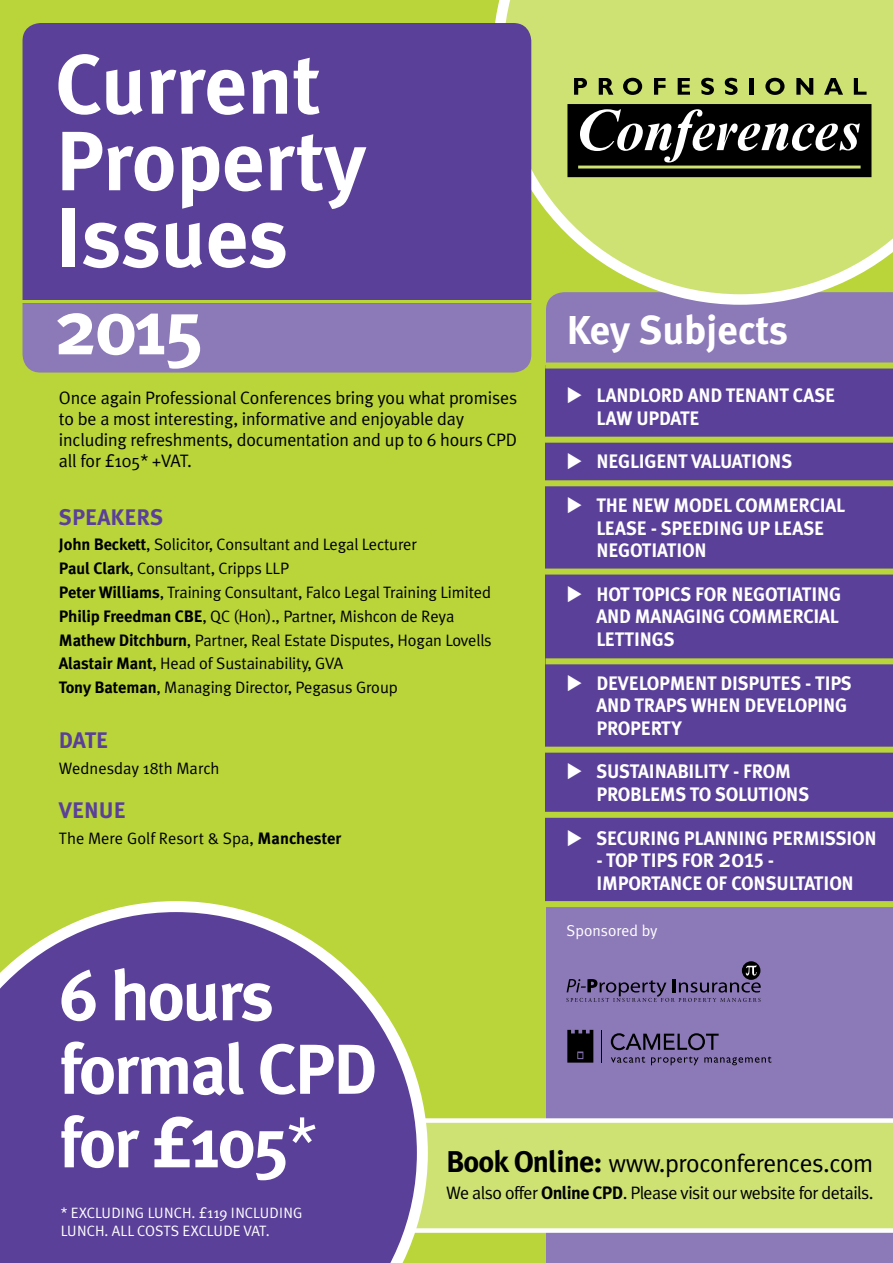
<style>
.page{position:relative;width:893px;height:1263px;background:#b9d539}
.page>*{position:absolute;margin:0;border:0;box-sizing:border-box;transform-origin:0 0}
.t1{font:700 84px/76.5px "Meta Plus";color:#fff}
.t2{font:700 78px "Meta Plus";color:#fff}
.t3{font:700 70.5px/73.5px "Meta Plus";letter-spacing:-.03em;color:#fff}
.t4{font:700 40.35px "Meta Plus";color:#fff}
.t5{font:25.5px "Meta Plus Normal";letter-spacing:-.02em;color:#000}
.t6{font:700 22.5px "Meta Plus";color:#5a4099}
.t7{font:700 19.5px/22.5px "Meta Plus";letter-spacing:-.01em;color:#fff;scale:.96 1}
.t8{font:18px/21px "Meta Plus Normal";letter-spacing:-.01em;color:#000}
.t9{font:18px "Meta Plus Normal";letter-spacing:-.03em;color:#000}
.t10{font:16.5px/23.7px "Meta Plus Normal";letter-spacing:-.01em;color:#000}
.t11{font:15.75px "Meta Plus Normal";color:#fff}
.t12{font:15px/18px "Meta Plus Normal";color:#fff}
.s1{font-family:"Meta Plus";font-weight:700}
.s2{font-weight:500;font-size:25.5px}
.s3{font-family:"Meta Plus Normal";font-weight:400}
.s4{font-family:"Meta Plus";font-weight:700;font-size:30px}
</style>
<div class="page">
<div style="left:546px;top:305px;width:347px;height:958px;background:#8c79b8"></div>
<div style="left:546px;top:365px;width:347px;height:539px;background:#5a4099"></div>
<div style="left:23px;top:303px;width:508px;height:70px;background:#8c79b8"></div>
<div style="left:545px;top:362px;width:348px;height:6px;background:#b9d539"></div>
<div style="left:537px;top:568px;width:356px;height:6px;background:#b9d539"></div>
<div style="left:537px;top:437px;width:356px;height:6px;background:#b9d539"></div>
<div style="left:545px;top:658px;width:348px;height:6px;background:#b9d539"></div>
<div style="left:544px;top:747px;width:349px;height:6px;background:#b9d539"></div>
<div style="left:544px;top:901px;width:349px;height:6px;background:#b9d539"></div>
<svg style="left:428px;top:1118px;width:465px;height:115px;background:#d1e37f"></svg>
<svg style="left:0;top:901px;width:428px;height:362px;background:#6d5b92"></svg>
<svg style="left:493px;top:0;width:400px;height:305px;background:#ccde79"></svg>
<div style="left:23px;top:23px;width:508px;height:277px;background:#5a4099"></div>
<div style="left:54px;top:47px;width:448px;height:241px;border:2px solid #5a4099"></div>
<hr style="left:17px;top:300px;width:520px;height:3px;background:#b9d539">
<svg style="left:574px;top:78px;width:13px;height:17px"></svg>
<svg style="left:599px;top:78px;width:14px;height:17px"></svg>
<svg style="left:623px;top:78px;width:19px;height:17px"></svg>
<svg style="left:654px;top:78px;width:11px;height:17px"></svg>
<svg style="left:678px;top:78px;width:12px;height:17px"></svg>
<svg style="left:701px;top:78px;width:13px;height:17px"></svg>
<svg style="left:725px;top:78px;width:13px;height:17px"></svg>
<hr style="left:749px;top:78px;width:4px;height:17px;background:#000">
<svg style="left:765px;top:78px;width:20px;height:17px"></svg>
<svg style="left:796px;top:78px;width:17px;height:17px"></svg>
<svg style="left:824px;top:78px;width:19px;height:17px"></svg>
<svg style="left:854px;top:78px;width:12px;height:17px"></svg>
<svg style="left:567px;top:104px;width:304px;height:73px;background:#30312d"></svg>
<div style="left:542px;top:480px;width:351px;height:6px;background:#b9d539"></div>
<svg style="left:742px;top:961px;width:18px;height:19px"></svg>
<svg style="left:566px;top:965px;width:195px;height:37px;background:#76669b"></svg>
<div style="left:544px;top:812px;width:349px;height:6px;background:#b9d539"></div>
<svg style="left:567px;top:1030px;width:26px;height:32px"></svg>
<svg style="left:611px;top:1033px;width:108px;height:17px;background:#5e517c"></svg>
<svg style="left:611px;top:1056px;width:34px;height:7px"></svg>
<svg style="left:651px;top:1056px;width:120px;height:9px"></svg>
<hr style="left:601px;top:1030px;width:1px;height:32px;background:#000">
<h1 class="t1" style="left:55px;top:46px;width:312px">Current<br>Property<br>Issues</h1>
<h2 class="t2" style="left:55px;top:282px;width:150px">2015</h2>
<h3 class="t4" style="left:567px;top:306px;width:223px">Key Subjects</h3>
<p class="t8" style="left:59px;top:387px;width:460px">Once again Professional Conferences bring you what promises to be a most interesting, informative and enjoyable day including refreshments, documentation and up to 6 hours CPD all for £105* +VAT.</p>
<h3 class="t6" style="left:59px;top:504px;width:106px">SPEAKERS</h3>
<p class="t10" style="left:59px;top:533px;width:434px"><span class="s1">John Beckett</span>, Solicitor, Consultant and Legal Lecturer<br><span class="s1">Paul Clark</span>, Consultant, Cripps LLP<br><span class="s1">Peter Williams</span>, Training Consultant, Falco Legal Training Limited <span class="s1">Philip Freedman CBE</span>, QC (Hon)., Partner, Mishcon de Reya <span class="s1">Mathew Ditchburn</span>, Partner, Real Estate Disputes, Hogan Lovells <span class="s1">Alastair Mant</span>, Head of Sustainability, GVA<br><span class="s1">Tony Bateman</span>, Managing Director, Pegasus Group</p>
<h3 class="t6" style="left:59px;top:727px;width:51px">DATE</h3>
<p class="t10" style="left:59px;top:756px;width:162px">Wednesday 18th March</p>
<h3 class="t6" style="left:59px;top:797px;width:68px">VENUE</h3>
<p class="t10" style="left:59px;top:826px;width:284px">The Mere Golf Resort &amp; Spa, <span class="s1">Manchester</span></p>
<p class="t7" style="left:596px;top:384px;width:250px;text-indent:-30px">◆ LANDLORD AND TENANT CASE<br>LAW UPDATE</p>
<p class="t7" style="left:567px;top:450px;width:237px">◆ NEGLIGENT VALUATIONS</p>
<p class="t7" style="left:596px;top:494px;width:261px;text-indent:-30px">◆ THE NEW MODEL COMMERCIAL<br>LEASE - SPEEDING UP LEASE<br>NEGOTIATION</p>
<p class="t7" style="left:596px;top:583px;width:256px;text-indent:-30px">◆ HOT TOPICS FOR NEGOTIATING<br>AND MANAGING COMMERCIAL<br>LETTINGS</p>
<p class="t7" style="left:596px;top:672px;width:268px;text-indent:-30px">◆ DEVELOPMENT DISPUTES - TIPS<br>AND TRAPS WHEN DEVELOPING<br>PROPERTY</p>
<p class="t7" style="left:596px;top:760px;width:223px;text-indent:-30px">◆ SUSTAINABILITY - FROM<br>PROBLEMS TO SOLUTIONS</p>
<p class="t7" style="left:567px;top:827px;width:325px">◆ SECURING PLANNING PERMISSION</p>
<p class="t7" style="left:596px;top:849px;width:270px">- TOP TIPS FOR <span class="s2">201</span><sup>5</sup> -<br>IMPORTANCE OF CONSULTATION</p>
<p class="t11" style="left:567px;top:921px;width:92px">Sponsored by</p>
<h3 class="t3" style="left:59px;top:959px;width:320px">6 hours formal CPD for £105<span class="s3">*</span></h3>
<p class="t12" style="left:61px;top:1203px;width:243px">* EXCLUDING LUNCH. £119 INCLUDING<br>LUNCH. ALL COSTS EXCLUDE VAT.</p>
<h3 class="t5" style="left:446px;top:1148px;width:429px"><span class="s4">Book Online:</span> www.proconferences.com</h3>
<p class="t9" style="left:446px;top:1183px;width:429px">We also offer <span class="s1">Online CPD</span>. Please visit our website for details.</p>
</div>
